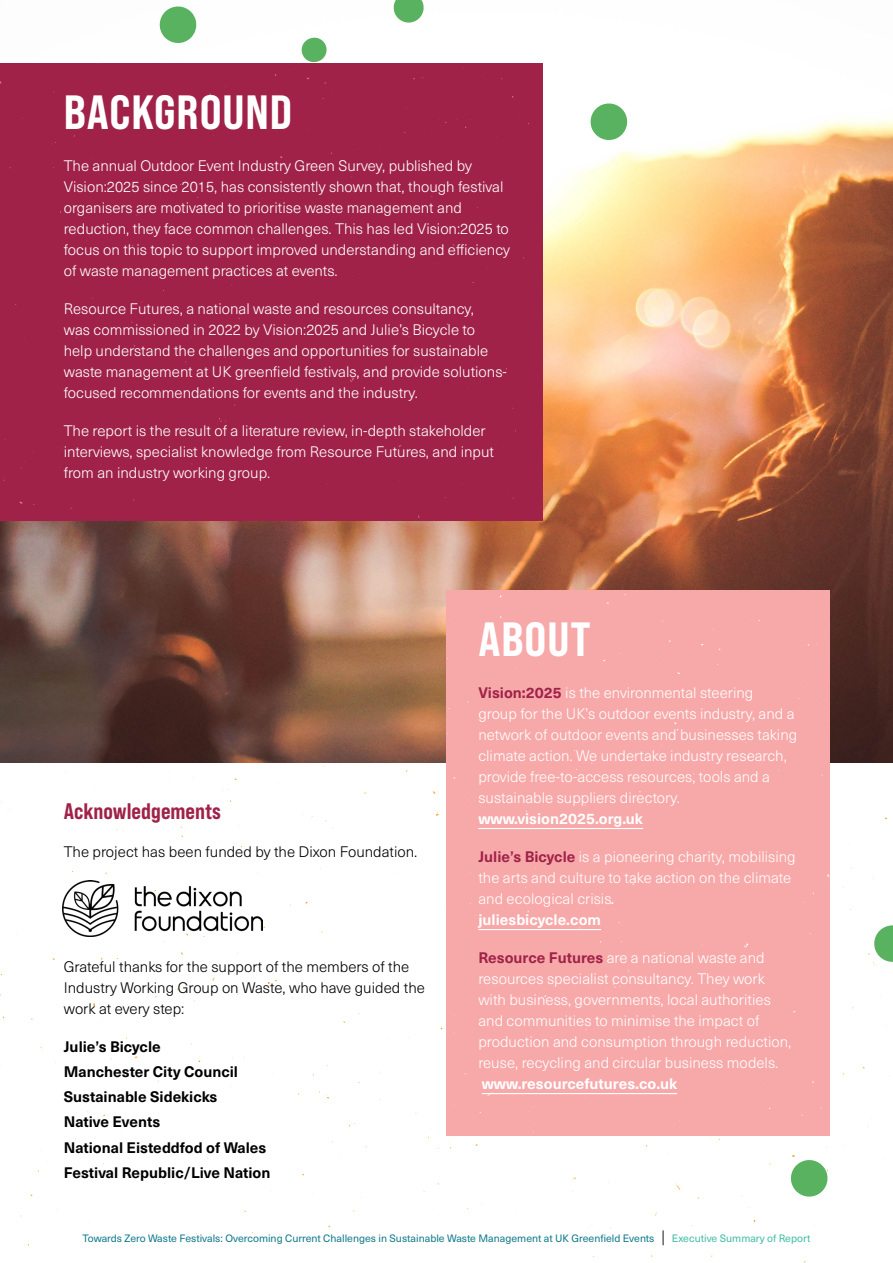
<style>
.page{position:relative;width:893px;height:1263px;background:#fff}
.page>*{position:absolute;margin:0;border:0;box-sizing:border-box;transform-origin:0 0}
.t1{font:48px "Bebas Neue Pro Sm E Eb";letter-spacing:.02em;color:#fff}
.t2{font:22.5px "Bebas Neue Pro Sm E Eb";color:#a02249}
.t3{font:300 15px/21px "Neue Haas Unica W1 G";color:#fff}
.t4{font:300 15px/21px "Neue Haas Unica W1 G";color:#000}
.t5{font:700 15px/25.2px "Neue Haas Unica W1 G";color:#000}
.t6{font:700 15px "Neue Haas Unica W1 G";color:#fff}
.t7{font:10.5px "Neue Haas Unica W1 G";color:#0e798a}
.s1{font-weight:700;color:#a02249}
.s2{font-weight:400;font-style:italic}
.s3{font-weight:700}
.s4{font-size:15.75px;color:#000}
.s5{color:#40bda5}
</style>
<div class="page">
<img style="left:0;top:63px;width:893px;height:699px">
<svg style="left:588px;top:101px;width:41px;height:41px"></svg>
<svg style="left:159px;top:6px;width:38px;height:37px"></svg>
<svg style="left:393px;top:0;width:31px;height:23px"></svg>
<svg style="left:301px;top:37px;width:26px;height:26px"></svg>
<svg style="left:873px;top:925px;width:20px;height:38px"></svg>
<svg style="left:791px;top:1160px;width:37px;height:37px"></svg>
<div style="left:0;top:64px;width:542px;height:457px;background:#a02249"></div>
<div style="left:446px;top:591px;width:383px;height:544px;background:#f7a8a9"></div>
<hr style="left:478px;top:828px;width:165px;height:1px;background:#fff">
<hr style="left:478px;top:929px;width:123px;height:1px;background:#fff">
<hr style="left:482px;top:1093px;width:195px;height:1px;background:#fff">
<img style="left:63px;top:881px;width:200px;height:56px">
<h1 class="t1" style="left:64px;top:83px;width:230px">BACKGROUND</h1>
<p class="t3" style="left:64px;top:154px;width:448px">The annual Outdoor Event Industry Green Survey, published by Vision:2025 since 2015, has consistently shown that, though festival organisers are motivated to prioritise waste management and reduction, they face common challenges. This has led Vision:2025 to focus on this topic to support improved understanding and efficiency of waste management practices at events.</p>
<p class="t3" style="left:64px;top:298px;width:445px">Resource Futures, a national waste and resources consultancy,<br>was commissioned in 2022 by Vision:2025 and Julie’s Bicycle to help understand the challenges and opportunities for sustainable waste management at UK greenfield festivals, and provide solutions&shy;focused recommendations for events and the industry.</p>
<p class="t3" style="left:64px;top:420px;width:432px">The report is the result of a literature review, in-depth stakeholder interviews, specialist knowledge from Resource Futures, and input from an industry working group.</p>
<h2 class="t2" style="left:64px;top:798px;width:159px">Acknowledgements</h2>
<p class="t4" style="left:64px;top:840px;width:355px">The project has been funded by the Dixon Foundation.</p>
<p class="t4" style="left:64px;top:955px;width:363px">Grateful thanks for the support of the members of the<br>Industry Working Group on Waste, who have guided the work at every step:</p>
<p class="t5" style="left:64px;top:1033px;width:208px">Julie’s Bicycle<br>Manchester City Council<br>Sustainable Sidekicks<br>Native Events<br>National Eisteddfod of Wales<br>Festival Republic/Live Nation</p>
<h1 class="t1" style="left:478px;top:610px;width:114px">ABOUT</h1>
<p class="t3" style="left:478px;top:681px;width:320px"><span class="s1">Vision:2025</span> is the environmental steering<br>group for the UK’s outdoor events industry, and a network of outdoor events and businesses taking climate action. We undertake industry research, provide free-to-access resources, tools and a sustainable suppliers directory.</p>
<p class="t6" style="left:478px;top:807px;width:166px">www.vision2025.org.uk</p>
<p class="t3" style="left:478px;top:845px;width:319px"><span class="s1">Julie’s Bicycle</span> is a pioneering charity, mobilising the arts and culture to take action on the climate and ecological crisis<span class="s2">.<br></span><span class="s3">juliesbicycle.com</span></p>
<p class="t3" style="left:478px;top:946px;width:314px"><span class="s1">Resource Futures</span> are a national waste and resources specialist consultancy. They work with business, governments, local authorities and communities to minimise the impact of production and consumption through reduction, reuse, recycling and circular business models.</p>
<p class="t6" style="left:482px;top:1072px;width:197px">www.resourcefutures.co.uk</p>
<p class="t7" style="left:83px;top:1230px;width:729px">Towards Zero Waste Festivals: Overcoming Current Challenges in Sustainable Waste Management at UK Greenfield Events <span class="s4">|</span> <span class="s5">Executive Summary of Report</span></p>
</div>
